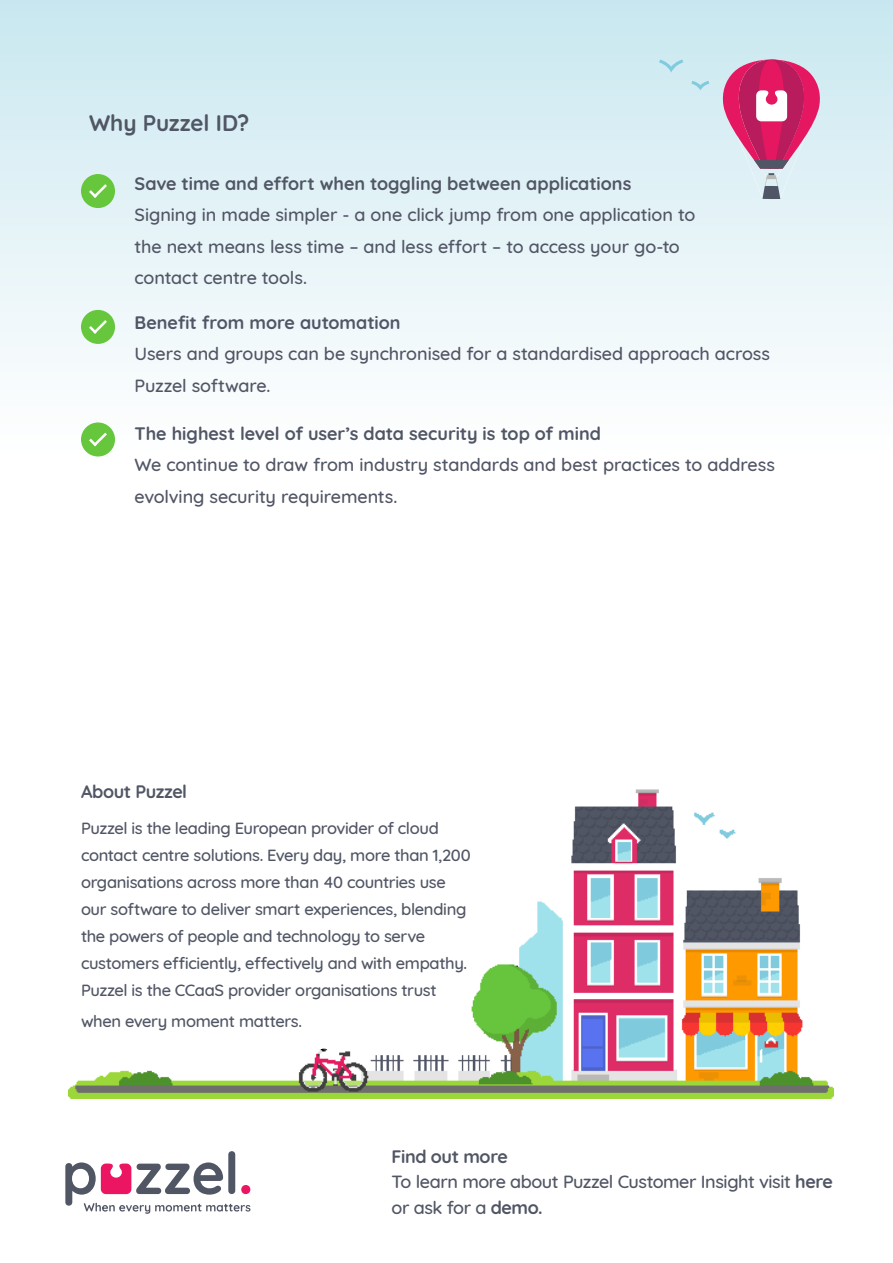
<style>
.page{position:relative;width:893px;height:1263px;background:#fff}
.page>*{position:absolute;margin:0;border:0;box-sizing:border-box;transform-origin:0 0}
.t1{font:700 22.5px "Quicksand";letter-spacing:-.005em;color:#515665}
.t2{font:500 18px/31.5px "Quicksand";letter-spacing:-.005em;color:#515665}
.t3{font:700 18px "Quicksand";color:#515665}
.t4{font:500 18px/25.5px "Quicksand";letter-spacing:-.025em;color:#515665}
.t5{font:700 18px "Quicksand";letter-spacing:-.025em;color:#515665}
.t6{font:500 16.5px/27px "Quicksand";letter-spacing:-.02em;color:#515665}
.s1{font-weight:700}
</style>
<div class="page">
<div style="left:0;top:0;width:893px;height:486px;background:linear-gradient(to bottom,#c9e8f0,#fff)"></div>
<div style="left:81px;top:174px;width:34px;height:34px;background:#66c63c;border-radius:50%"></div>
<svg style="left:89px;top:184px;width:18px;height:14px"></svg>
<div style="left:81px;top:310px;width:34px;height:34px;background:#66c63c;border-radius:50%"></div>
<svg style="left:89px;top:320px;width:18px;height:14px"></svg>
<div style="left:81px;top:422px;width:34px;height:34px;background:#66c63c;border-radius:50%"></div>
<svg style="left:89px;top:433px;width:18px;height:13px"></svg>
<svg style="left:65px;top:1151px;width:185px;height:63px"></svg>
<img style="left:68px;top:789px;width:766px;height:310px">
<svg style="left:721px;top:55px;width:100px;height:144px;background:#d487aa"></svg>
<svg style="left:659px;top:60px;width:24px;height:13px"></svg>
<svg style="left:691px;top:81px;width:18px;height:9px"></svg>
<h1 class="t1" style="left:89px;top:104px;width:162px">Why Puzzel ID?</h1>
<p class="t3" style="left:135px;top:169px;width:498px">Save time and effort when toggling between applications</p>
<p class="t2" style="left:135px;top:197px;width:562px">Signing in made simpler - a one click jump from one application to the next means less time – and less effort – to access your go-to contact centre tools.</p>
<p class="t3" style="left:135px;top:307px;width:268px">Benefit from more automation</p>
<p class="t2" style="left:135px;top:336px;width:637px">Users and groups can be synchronised for a standardised approach across<br>Puzzel software.</p>
<p class="t3" style="left:135px;top:418px;width:468px">The highest level of user’s data security is top of mind</p>
<p class="t2" style="left:135px;top:447px;width:642px">We continue to draw from industry standards and best practices to address evolving security requirements.</p>
<p class="t5" style="left:81px;top:777px;width:108px">About Puzzel</p>
<p class="t6" style="left:81px;top:813px;width:391px">Puzzel is the leading European provider of cloud contact centre solutions. Every day, more than 1,200 organisations across more than 40 countries use our software to deliver smart experiences, blending the powers of people and technology to serve customers efficiently, effectively and with empathy.<br>Puzzel is the CCaaS provider organisations trust</p>
<p class="t6" style="left:81px;top:1006px;width:223px">when every moment matters.</p>
<p class="t4" style="left:392px;top:1142px;width:443px"><span class="s1">Find out more<br></span>To learn more about Puzzel Customer Insight visit <span class="s1">here </span>or ask for a <span class="s1">demo.</span></p>
</div>
